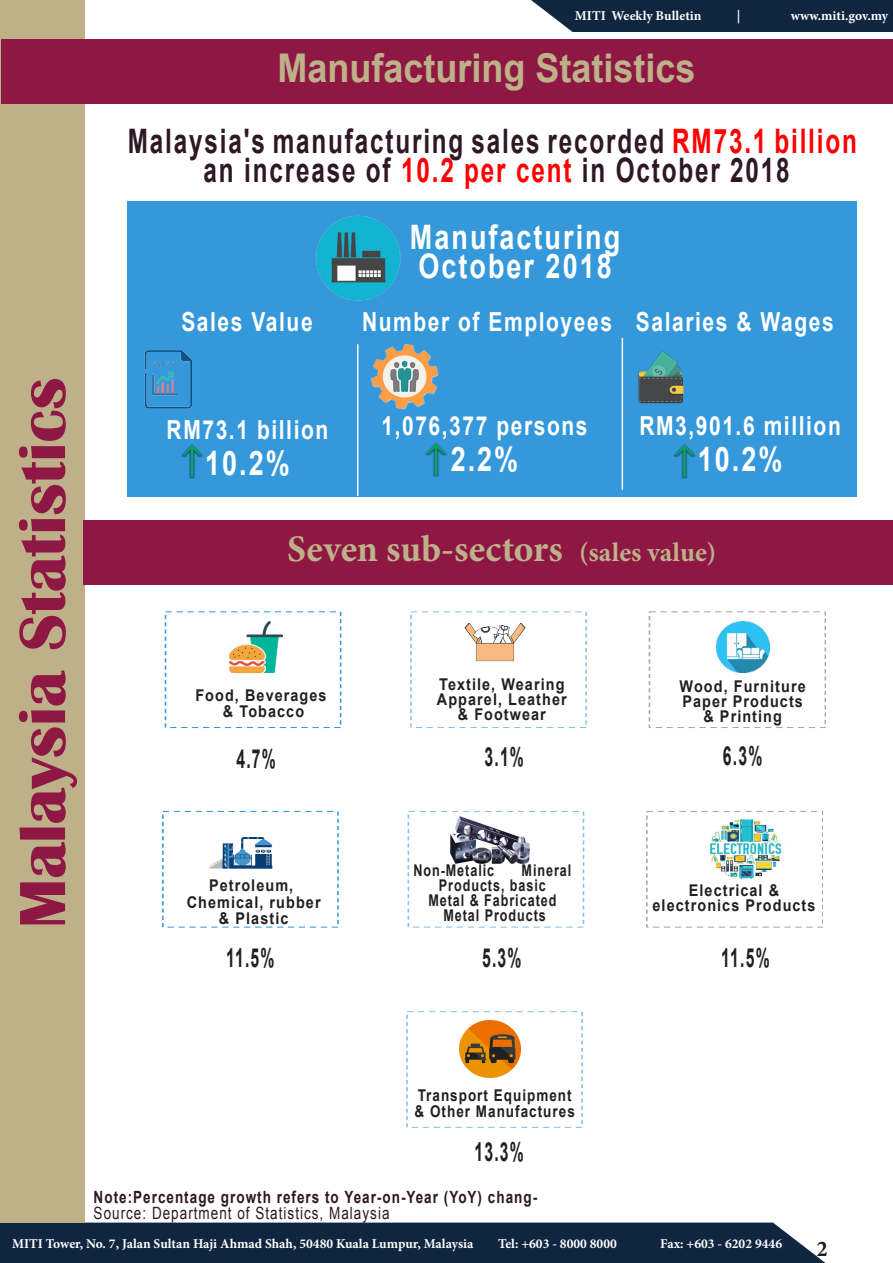
<style>
.page{position:relative;width:893px;height:1263px;background:#fff}
.page>*{position:absolute;margin:0;border:0;box-sizing:border-box;transform-origin:0 0}
.t1{font:700 67.5px "Britannic";color:#8e1843}
.t2{font:700 39.6px "Arial";color:#beb189;scale:.91 1}
.t3{font:700 37.5px "Minion Pro";color:#beb189}
.t4{font:700 33.75px "Arial";letter-spacing:.075em;color:#2f1825;scale:.72 1}
.t5{font:700 33.75px "Arial";letter-spacing:.075em;color:#fff;scale:.8 1}
.t6{font:700 26.25px "Arial";letter-spacing:.075em;color:#fff;scale:.8 1}
.t7{font:700 26.25px "Arial";color:#231f20;scale:.6 1}
.t8{font:700 22.5px "Minion Pro";color:#231f20}
.t9{font:700 16.8px "Arial";letter-spacing:.075em;color:#2f1825;scale:.8 1}
.t10{font:16.8px "Arial";letter-spacing:.075em;color:#2f1825;scale:.8 1}
.t11{font:700 16.2px "Arial";letter-spacing:.075em;color:#231f20;scale:.89 1}
.t12{font:700 16.2px/15px "Arial";letter-spacing:.075em;color:#231f20;scale:.78 1}
.t13{font:700 16.2px "Arial";letter-spacing:.075em;color:#231f20;scale:.83 1}
.t14{font:700 13.5px "Minion Pro";color:#fff}
.s1{color:#f00}
.s2{font-size:27px}
</style>
<div class="page">
<div style="left:0;top:1222px;width:826px;height:41px;background:#10253f"></div>
<div style="left:531px;top:0;width:361px;height:31px;background:#10253f"></div>
<div style="left:0;top:0;width:84px;height:1223px;background:#beb189"></div>
<div style="left:2px;top:39px;width:891px;height:65px;background:#8e1843"></div>
<div style="left:128px;top:201px;width:729px;height:295px;background:#3498db"></div>
<img style="left:315px;top:215px;width:86px;height:86px">
<img style="left:372px;top:344px;width:67px;height:66px">
<img style="left:144px;top:350px;width:48px;height:59px">
<img style="left:638px;top:351px;width:46px;height:53px">
<hr style="left:357px;top:344px;width:1px;height:152px;background:#fff">
<hr style="left:622px;top:338px;width:1px;height:152px;background:#fff">
<div style="left:84px;top:520px;width:809px;height:64px;background:#8e1843"></div>
<div style="left:165px;top:611px;width:176px;height:117px;background:#fff;border:1px dashed #3498db"></div>
<div style="left:649px;top:611px;width:176px;height:117px;background:#fff;border:1px dashed #a6a6a6"></div>
<div style="left:410px;top:611px;width:177px;height:117px;background:#fff;border:1px dashed #85c1e9"></div>
<div style="left:162px;top:811px;width:177px;height:117px;background:#fff;border:1px dashed #3498db"></div>
<div style="left:646px;top:811px;width:177px;height:117px;background:#fff;border:1px dashed #a6a6a6"></div>
<div style="left:408px;top:811px;width:176px;height:117px;background:#fff;border:1px dashed #85c1e9"></div>
<img style="left:230px;top:621px;width:53px;height:52px">
<img style="left:209px;top:837px;width:64px;height:32px">
<img style="left:462px;top:611px;width:66px;height:51px">
<img style="left:450px;top:816px;width:80px;height:47px">
<img style="left:716px;top:621px;width:53px;height:52px">
<img style="left:709px;top:819px;width:73px;height:60px">
<div style="left:406px;top:1011px;width:177px;height:117px;background:#fff;border:1px dashed #85c1e9"></div>
<img style="left:459px;top:1021px;width:61px;height:56px">
<img style="left:181px;top:456px;width:22px;height:23px">
<hr style="left:191px;top:446px;width:2px;height:31px;background:#00b050">
<svg style="left:181px;top:444px;width:22px;height:12px"></svg>
<img style="left:426px;top:455px;width:20px;height:22px">
<hr style="left:435px;top:445px;width:2px;height:30px;background:#00b050">
<svg style="left:425px;top:443px;width:22px;height:12px"></svg>
<img style="left:673px;top:454px;width:23px;height:25px">
<hr style="left:684px;top:446px;width:1px;height:31px;background:#00b050">
<svg style="left:674px;top:444px;width:21px;height:12px"></svg>
<p class="t14" style="left:575px;top:6px;width:128px">MITI Weekly Bulletin</p>
<p class="t14" style="left:737px;top:6px;width:5px">|</p>
<p class="t14" style="left:791px;top:6px;width:99px">www.miti.gov.my</p>
<p class="t1" style="left:5px;top:928px;width:552px;rotate:-90deg">Malaysia Statistics</p>
<p class="t2" style="left:278px;top:42px;width:461px">Manufacturing Statistics</p>
<p class="t4" style="left:128px;top:119px;width:1014px">Malaysia's manufacturing sales recorded <span class="s1">RM73.1 billion</span></p>
<p class="t4" style="left:204px;top:148px;width:816px">an increase of <span class="s1">10.2 per cent</span> in October 2018</p>
<p class="t5" style="left:410px;top:215px;width:264px">Manufacturing</p>
<p class="t5" style="left:418px;top:243px;width:243px">October 2018</p>
<p class="t6" style="left:181px;top:305px;width:166px">Sales Value</p>
<p class="t6" style="left:362px;top:304px;width:314px">Number of Employees</p>
<p class="t6" style="left:636px;top:304px;width:249px">Salaries &amp; Wages</p>
<p class="t6" style="left:167px;top:412px;width:204px">RM73.1 billion</p>
<p class="t5" style="left:205px;top:440px;width:107px">10.2%</p>
<p class="t6" style="left:381px;top:409px;width:259px">1,076,377 persons</p>
<p class="t5" style="left:451px;top:437px;width:86px">2.2%</p>
<p class="t6" style="left:639px;top:409px;width:253px">RM3,901.6 million</p>
<p class="t5" style="left:698px;top:437px;width:107px">10.2%</p>
<p class="t3" style="left:287px;top:523px;width:431px">Seven sub-sectors <span class="s2">(sales value)</span></p>
<p class="t11" style="left:195px;top:684px;width:149px">Food, Beverages</p>
<p class="t11" style="left:223px;top:701px;width:93px">&amp; Tobacco</p>
<p class="t11" style="left:439px;top:674px;width:142px">Textile, Wearing</p>
<p class="t11" style="left:437px;top:689px;width:147px">Apparel, Leather</p>
<p class="t11" style="left:458px;top:704px;width:101px">&amp; Footwear</p>
<p class="t11" style="left:680px;top:675px;width:143px">Wood, Furniture</p>
<p class="t11" style="left:682px;top:690px;width:137px">Paper Products</p>
<p class="t11" style="left:703px;top:705px;width:90px">&amp; Printing</p>
<p class="t7" style="left:236px;top:741px;width:67px">4.7%</p>
<p class="t7" style="left:484px;top:739px;width:67px">3.1%</p>
<p class="t7" style="left:723px;top:738px;width:67px">6.3%</p>
<p class="t11" style="left:209px;top:875px;width:96px">Petroleum,</p>
<p class="t11" style="left:187px;top:891px;width:152px">Chemical, rubber</p>
<p class="t11" style="left:219px;top:908px;width:80px">&amp; Plastic</p>
<p class="t12" style="left:413px;top:863px;width:105px">Non-Metalic</p>
<p class="t12" style="left:439px;top:863px;width:171px;text-indent:83px">Mineral<br>Products, basic</p>
<p class="t12" style="left:428px;top:893px;width:166px">Metal &amp; Fabricated</p>
<p class="t12" style="left:443px;top:908px;width:133px">Metal Products</p>
<p class="t11" style="left:689px;top:879px;width:103px">Electrical &amp;</p>
<p class="t11" style="left:653px;top:894px;width:185px">electronics Products</p>
<p class="t7" style="left:226px;top:940px;width:82px">11.5%</p>
<p class="t7" style="left:482px;top:940px;width:67px">5.3%</p>
<p class="t7" style="left:721px;top:940px;width:82px">11.5%</p>
<p class="t13" style="left:418px;top:1084px;width:187px">Transport Equipment</p>
<p class="t13" style="left:415px;top:1100px;width:195px">&amp; Other Manufactures</p>
<p class="t7" style="left:474px;top:1134px;width:84px">13.3%</p>
<p class="t9" style="left:94px;top:1186px;width:556px">Note:Percentage growth refers to Year-on-Year (YoY) chang-</p>
<p class="t10" style="left:94px;top:1202px;width:371px">Source: Department of Statistics, Malaysia</p>
<p class="t14" style="left:12px;top:1234px;width:463px">MITI Tower, No. 7, Jalan Sultan Haji Ahmad Shah, 50480 Kuala Lumpur, Malaysia</p>
<p class="t14" style="left:498px;top:1234px;width:120px">Tel: +603 - 8000 8000</p>
<p class="t14" style="left:660px;top:1234px;width:123px">Fax: +603 - 6202 9446</p>
<h3 class="t8" style="left:816px;top:1232px;width:13px">2</h3>
</div>
